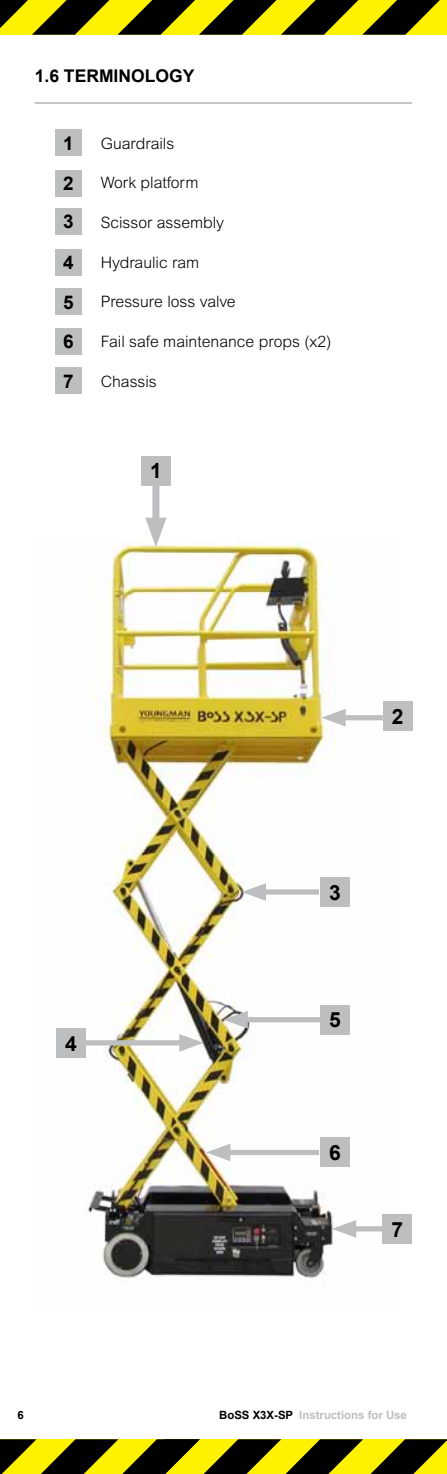
<style>
.page{position:relative;width:447px;height:1474px;background:#fff}
.page>*{position:absolute;margin:0;border:0;box-sizing:border-box;transform-origin:0 0}
.t1{font:700 21px "Arial";color:#000}
.t2{font:700 18.9px/39.9px "Arial";color:#000;text-align:justify}
.t3{font:700 17.5px "Arial";color:#000}
.t4{font:300 15.75px "Arial MT Std";color:#000}
.t5{font:700 11.38px "Arial";color:#bcbec0}
.t6{font:700 11.38px "Arial";color:#000}
.s1{color:#000}
</style>
<div class="page">
<div style="left:141px;top:456px;width:30px;height:29px;background:#bcbec0"></div>
<hr style="left:35px;top:102px;width:377px;height:2px;background:#bcbec0">
<img style="left:86px;top:541px;width:313px;height:740px">
<div style="left:152px;top:485px;width:7px;height:45px;background:#bcbec0"></div>
<svg style="left:145px;top:517px;width:21px;height:30px"></svg>
<div style="left:336px;top:715px;width:46px;height:5px;background:#bcbec0"></div>
<svg style="left:321px;top:709px;width:24px;height:17px"></svg>
<div style="left:382px;top:701px;width:30px;height:30px;background:#bcbec0"></div>
<div style="left:256px;top:889px;width:63px;height:5px;background:#bcbec0"></div>
<svg style="left:241px;top:883px;width:25px;height:17px"></svg>
<div style="left:320px;top:877px;width:30px;height:30px;background:#bcbec0"></div>
<div style="left:86px;top:1040px;width:103px;height:5px;background:#bcbec0"></div>
<svg style="left:179px;top:1034px;width:24px;height:17px"></svg>
<div style="left:56px;top:1028px;width:30px;height:30px;background:#bcbec0"></div>
<div style="left:238px;top:1017px;width:87px;height:5px;background:#bcbec0"></div>
<svg style="left:223px;top:1010px;width:25px;height:18px"></svg>
<div style="left:320px;top:1004px;width:29px;height:30px;background:#bcbec0"></div>
<div style="left:221px;top:1149px;width:98px;height:6px;background:#bcbec0"></div>
<svg style="left:206px;top:1143px;width:24px;height:18px"></svg>
<div style="left:320px;top:1137px;width:30px;height:30px;background:#bcbec0"></div>
<div style="left:346px;top:1226px;width:36px;height:5px;background:#bcbec0"></div>
<svg style="left:332px;top:1219px;width:24px;height:18px"></svg>
<div style="left:382px;top:1213px;width:30px;height:30px;background:#bcbec0"></div>
<div style="left:55px;top:170px;width:27px;height:27px;background:#bcbec0"></div>
<div style="left:55px;top:129px;width:27px;height:27px;background:#bcbec0"></div>
<div style="left:55px;top:208px;width:27px;height:27px;background:#bcbec0"></div>
<div style="left:55px;top:249px;width:27px;height:26px;background:#bcbec0"></div>
<div style="left:55px;top:288px;width:27px;height:27px;background:#bcbec0"></div>
<div style="left:55px;top:328px;width:27px;height:27px;background:#bcbec0"></div>
<div style="left:55px;top:367px;width:27px;height:27px;background:#bcbec0"></div>
<svg style="left:370px;top:1439px;width:76px;height:34px;background:#706a00"></svg>
<svg style="left:0;top:1439px;width:363px;height:34px;background:#787200"></svg>
<div style="left:0;top:0;width:446px;height:35px;background:#fff200"></div>
<svg style="left:0;top:0;width:109px;height:35px"></svg>
<svg style="left:117px;top:0;width:322px;height:35px"></svg>
<p class="t3" style="left:35px;top:65px;width:161px">1.6 Terminology</p>
<p class="t2" style="left:63px;top:124px;width:12px">1</p>
<p class="t2" style="left:63px;top:164px;width:12px">2</p>
<p class="t2" style="left:63px;top:202px;width:12px">3<br>4<br>5<br>6<br>7</p>
<p class="t4" style="left:101px;top:134px;width:75px">Guardrails</p>
<p class="t4" style="left:101px;top:174px;width:99px">Work platform</p>
<p class="t4" style="left:101px;top:213px;width:125px">Scissor assembly</p>
<p class="t4" style="left:101px;top:253px;width:100px">Hydraulic ram</p>
<p class="t4" style="left:101px;top:293px;width:136px">Pressure loss valve</p>
<p class="t4" style="left:101px;top:332px;width:232px">Fail safe maintenance props (x2)</p>
<p class="t4" style="left:101px;top:372px;width:58px">Chassis</p>
<h1 class="t1" style="left:150px;top:457px;width:13px">1</h1>
<h1 class="t1" style="left:65px;top:1029px;width:13px">4</h1>
<h1 class="t1" style="left:391px;top:702px;width:13px">2</h1>
<h1 class="t1" style="left:329px;top:878px;width:13px">3</h1>
<h1 class="t1" style="left:329px;top:1006px;width:13px">5</h1>
<h1 class="t1" style="left:329px;top:1138px;width:13px">6</h1>
<h1 class="t1" style="left:391px;top:1215px;width:13px">7</h1>
<p class="t6" style="left:18px;top:1407px;width:8px">6</p>
<p class="t5" style="left:219px;top:1407px;width:189px"><span class="s1">BoSS X3X-SP</span> Instructions for Use</p>
</div>
